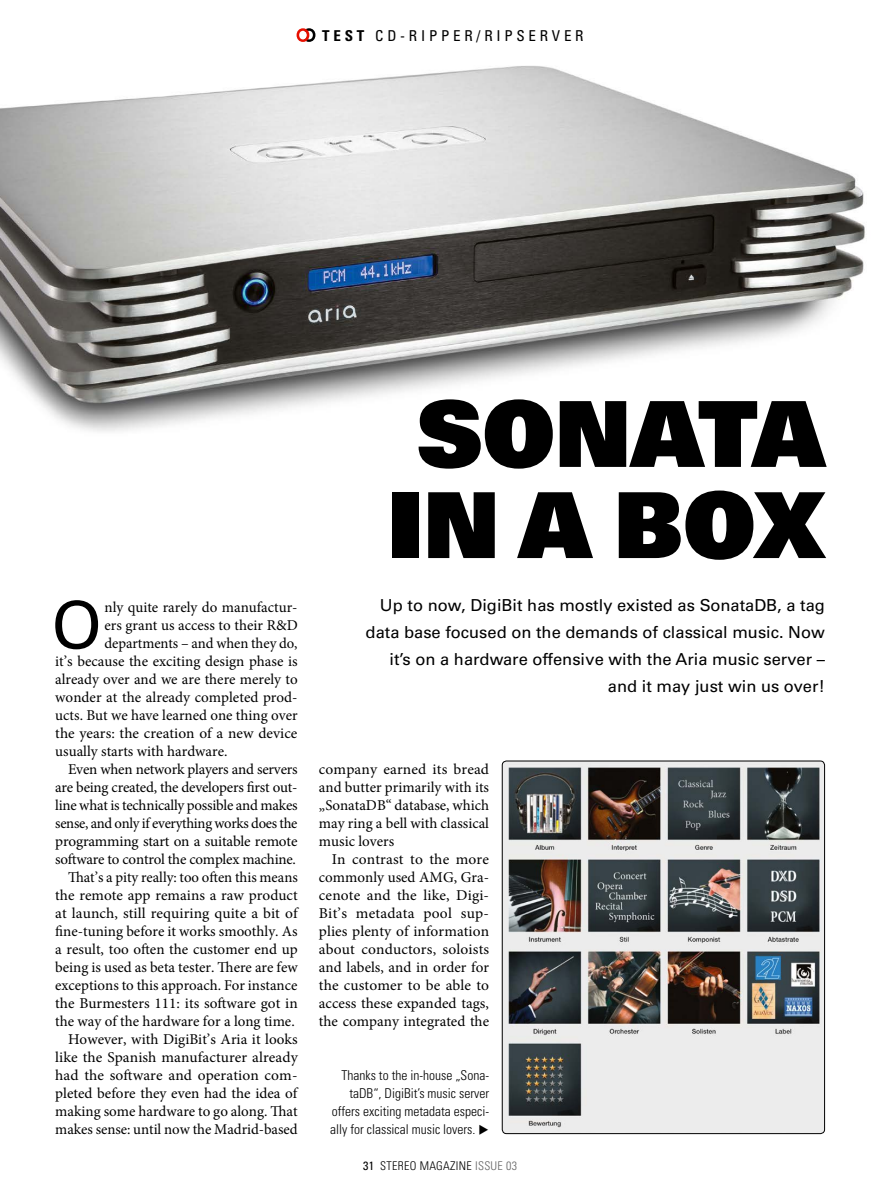
<style>
.page{position:relative;width:893px;height:1191px;background:#fff}
.page>*{position:absolute;margin:0;border:0;box-sizing:border-box;transform-origin:0 0}
.t1{font:91.05px/91.1px "Univers LT Std X Black";color:#000;text-align:center}
.t2{font:64.8px "Univers LT Std";color:#000}
.t3{font:16.5px/27px "Univers LT Std";color:#000;text-align:right}
.t4{font:15px/18px "Minion Pro";color:#000;text-align:justify}
.t5{font:15px "Minion Pro";letter-spacing:-.02em;color:#000}
.t6{font:condensed 15px "Univers LT Std";letter-spacing:.25em;color:#000}
.t7{font:300 condensed 13.5px/18px "Univers LT Std";color:#000;text-align:right}
.t8{font:300 condensed 12px "Univers LT Std";letter-spacing:.025em;color:#000}
.s1{font-weight:700}
.s2{font-weight:400}
.s3{color:#616161}
</style>
<div class="page">
<img style="left:0;top:33px;width:865px;height:399px">
<svg style="left:297px;top:28px;width:18px;height:14px"></svg>
<img style="left:502px;top:762px;width:323px;height:371px">
<div style="left:502px;top:760px;width:323px;height:374px;border:1px solid #000;border-radius:4px"></div>
<p class="t6" style="left:322px;top:26px;width:263px"><span class="s1">TEST</span> CD-RIPPER/RIPSERVER</p>
<h2 class="t2" style="left:51px;top:587px;width:52px">O</h2>
<p class="t4" style="left:105px;top:598px;width:195px">nly quite rarely do manufactur-</p>
<p class="t4" style="left:105px;top:616px;width:195px">ers grant us access to their R&amp;D</p>
<p class="t4" style="left:105px;top:634px;width:195px">departments – and when they do,</p>
<p class="t4" style="left:55px;top:652px;width:244px">it’s because the exciting design phase is</p>
<p class="t4" style="left:55px;top:670px;width:244px">already over and we are there merely to</p>
<p class="t4" style="left:55px;top:688px;width:244px">wonder at the already completed prod-</p>
<p class="t4" style="left:55px;top:706px;width:244px">ucts. But we have learned one thing over</p>
<p class="t4" style="left:55px;top:724px;width:244px">the years: the creation of a new device</p>
<p class="t4" style="left:55px;top:742px;width:174px">usually starts with hardware.</p>
<p class="t4" style="left:68px;top:760px;width:231px">Even when network players and servers</p>
<p class="t4" style="left:55px;top:778px;width:244px">are being created, the developers first out-</p>
<p class="t4" style="left:55px;top:796px;width:244px">line what is technically possible and makes</p>
<p class="t5" style="left:55px;top:813px;width:244px">sense, and only if everything works does the</p>
<p class="t4" style="left:55px;top:832px;width:244px">programming start on a suitable remote</p>
<p class="t4" style="left:55px;top:850px;width:242px">software to control the complex machine.</p>
<p class="t4" style="left:68px;top:868px;width:231px">That’s a pity really: too often this means</p>
<p class="t4" style="left:55px;top:886px;width:244px">the remote app remains a raw product</p>
<p class="t4" style="left:55px;top:904px;width:244px">at launch, still requiring quite a bit of</p>
<p class="t4" style="left:55px;top:922px;width:244px">fine-tuning before it works smoothly. As</p>
<p class="t4" style="left:55px;top:940px;width:244px">a result, too often the customer end up</p>
<p class="t4" style="left:55px;top:958px;width:244px">being is used as beta tester. There are few</p>
<p class="t4" style="left:55px;top:976px;width:244px">exceptions to this approach. For instance</p>
<p class="t4" style="left:55px;top:994px;width:244px">the Burmesters 111: its software got in</p>
<p class="t4" style="left:55px;top:1012px;width:241px">the way of the hardware for a long time.</p>
<p class="t4" style="left:68px;top:1030px;width:231px">However, with DigiBit’s Aria it looks</p>
<p class="t4" style="left:55px;top:1048px;width:244px">like the Spanish manufacturer already</p>
<p class="t4" style="left:55px;top:1066px;width:244px">had the software and operation com-</p>
<p class="t4" style="left:55px;top:1084px;width:244px">pleted before they even had the idea of</p>
<p class="t4" style="left:55px;top:1102px;width:244px">making some hardware to go along. That</p>
<p class="t4" style="left:55px;top:1120px;width:244px">makes sense: until now the Madrid-based</p>
<h1 class="t1" style="left:388px;top:386px;width:438px">SONATA<br>IN A BOX</h1>
<p class="t3" style="left:366px;top:592px;width:461px">Up to now, DigiBit has mostly existed as SonataDB, a tag data base focused on the demands of classical music. Now it’s on a hardware offensive with the Aria music server – and it may just win us over!</p>
<p class="t4" style="left:319px;top:760px;width:172px">company earned its bread and butter primarily with its „SonataDB“ database, which may ring a bell with classical music lovers</p>
<p class="t4" style="left:319px;top:850px;width:172px;text-indent:13px">In contrast to the more commonly used AMG, Gra&shy;cenote and the like, Digi-Bit’s metadata pool sup&shy;plies plenty of information about conductors, soloists and labels, and in order for the customer to be able to access these expanded tags, the company integrated the</p>
<p class="t7" style="left:330px;top:1066px;width:161px">Thanks to the in-house „Sona&shy;taDB“, DigiBit’s music server offers exciting metadata especi&shy;ally for classical music lovers. ◆</p>
<p class="t8" style="left:363px;top:1158px;width:156px"><span class="s2">31</span> STEREO MAGAZINE <span class="s3">ISSUE 03</span></p>
</div>
